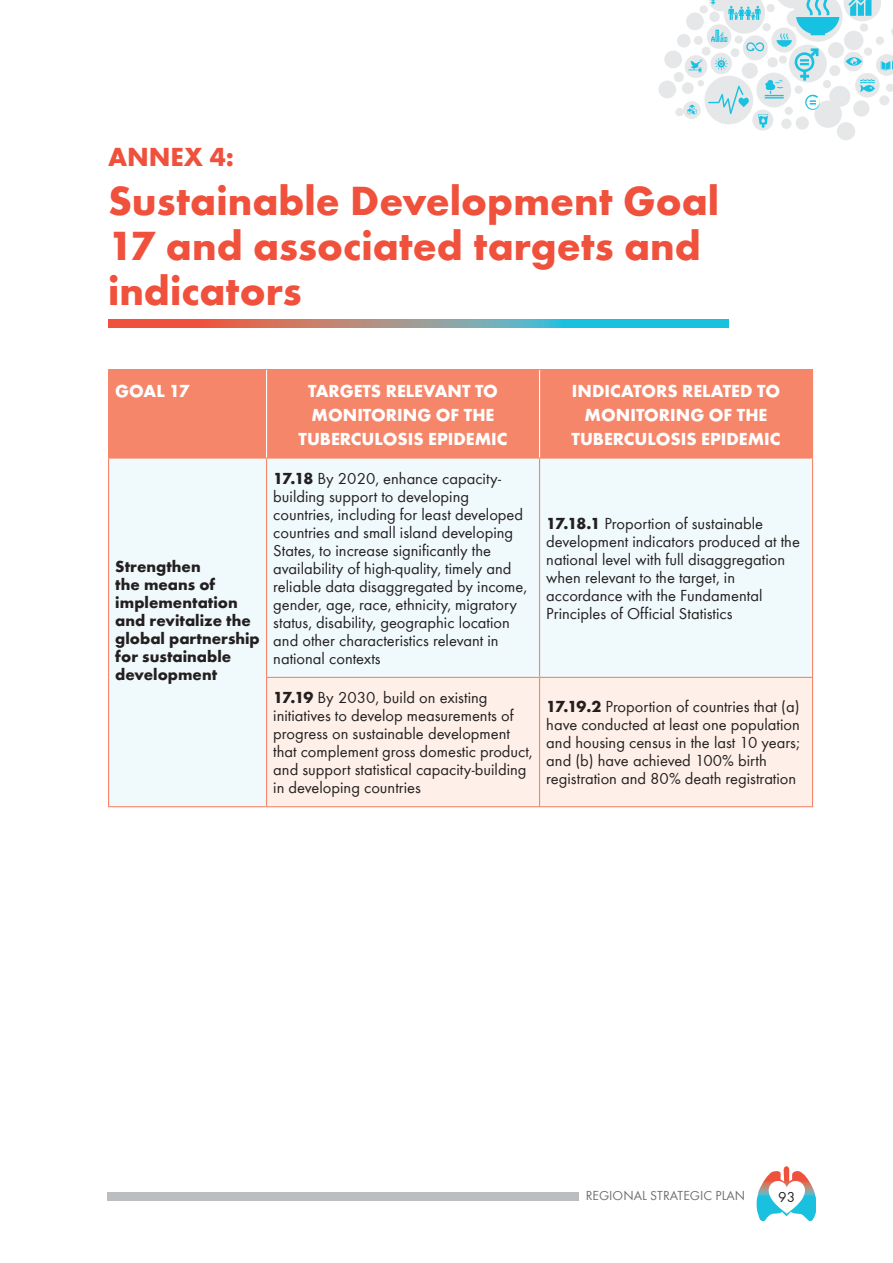
<style>
.page{position:relative;width:893px;height:1263px;background:#fff}
.page>*{position:absolute;margin:0;border:0;box-sizing:border-box;transform-origin:0 0}
.t1{font:700 42px/45px "Futura TEE";color:#f0513c}
.t2{font:700 27px "Futura TEE";color:#f0513c}
.t3{font:700 18px/24px "Futura TEE";color:#fff;text-align:center}
.t4{font:16.5px/18px "Futura TEE";color:#231f20}
.t5{font:700 16.5px/18px "Futura TEE";color:#231f20}
.t6{font:15px "Futura TEE";color:#231f20}
.t7{font:13.5px "Futura TEE";color:#6d6e70}
.s1{font-weight:700}
</style>
<div class="page">
<div style="left:683px;top:101px;width:18px;height:18px;background:#e6e7e8;border-radius:50%"></div>
<div style="left:658px;top:80px;width:18px;height:18px;background:#e6e7e8;border-radius:50%"></div>
<div style="left:664px;top:50px;width:18px;height:18px;background:#e6e7e8;border-radius:50%"></div>
<div style="left:686px;top:12px;width:18px;height:18px;background:#e6e7e8;border-radius:50%"></div>
<div style="left:837px;top:122px;width:18px;height:19px;background:#e6e7e8;border-radius:50%"></div>
<svg style="left:752px;top:109px;width:22px;height:22px"></svg>
<div style="left:677px;top:34px;width:14px;height:14px;background:#e6e7e8;border-radius:50%"></div>
<div style="left:682px;top:82px;width:12px;height:12px;background:#e6e7e8;border-radius:50%"></div>
<div style="left:674px;top:72px;width:10px;height:10px;background:#e6e7e8;border-radius:50%"></div>
<div style="left:675px;top:108px;width:9px;height:8px;background:#e6e7e8;border-radius:50%"></div>
<div style="left:781px;top:118px;width:11px;height:11px;background:#e6e7e8;border-radius:50%"></div>
<svg style="left:684px;top:55px;width:24px;height:23px"></svg>
<svg style="left:687px;top:0;width:206px;height:128px"></svg>
<svg style="left:756px;top:1166px;width:60px;height:55px"></svg>
<div style="left:107px;top:1192px;width:472px;height:8px;background:#bbbdc0"></div>
<div style="left:109px;top:370px;width:703px;height:87px;background:#f5866a"></div>
<div style="left:109px;top:459px;width:703px;height:347px;background:#f0f9fb"></div>
<div style="left:267px;top:678px;width:545px;height:128px;background:#fef0e8"></div>
<hr style="left:108px;top:806px;width:159px;height:1px;background:#f5866a">
<hr style="left:108px;top:369px;width:159px;height:1px;background:#f5866a">
<hr style="left:108px;top:370px;width:1px;height:87px;background:#f5866a">
<hr style="left:267px;top:369px;width:546px;height:1px;background:#f5866a">
<hr style="left:812px;top:370px;width:1px;height:87px;background:#f5866a">
<hr style="left:108px;top:457px;width:159px;height:2px;background:#f5866a">
<hr style="left:108px;top:459px;width:1px;height:218px;background:#f5866a">
<hr style="left:267px;top:457px;width:272px;height:2px;background:#f5866a">
<hr style="left:266px;top:459px;width:1px;height:218px;background:#f5866a">
<hr style="left:539px;top:457px;width:274px;height:2px;background:#f5866a">
<hr style="left:539px;top:459px;width:1px;height:218px;background:#f5866a">
<hr style="left:812px;top:459px;width:1px;height:218px;background:#f5866a">
<hr style="left:108px;top:677px;width:1px;height:129px;background:#f5866a">
<hr style="left:266px;top:677px;width:273px;height:1px;background:#f5866a">
<hr style="left:266px;top:678px;width:1px;height:128px;background:#f5866a">
<hr style="left:539px;top:677px;width:274px;height:1px;background:#f5866a">
<hr style="left:539px;top:678px;width:1px;height:128px;background:#f5866a">
<hr style="left:812px;top:678px;width:1px;height:128px;background:#f5866a">
<hr style="left:267px;top:806px;width:546px;height:1px;background:#f5866a">
<hr style="left:266px;top:370px;width:1px;height:87px;background:#fff">
<hr style="left:539px;top:370px;width:1px;height:87px;background:#fff">
<svg style="left:108px;top:320px;width:621px;height:8px;background:#8b9394"></svg>
<h2 class="t2" style="left:108px;top:140px;width:128px">ANNEX 4:</h2>
<h1 class="t1" style="left:108px;top:178px;width:613px">Sustainable Development Goal<br>17 and associated targets and indicators</h1>
<p class="t3" style="left:115px;top:378px;width:76px">GOAL 17</p>
<p class="t3" style="left:298px;top:378px;width:210px">TARGETS RELEVANT TO<br>MONITORING OF THE<br>TUBERCULOSIS EPIDEMIC</p>
<p class="t3" style="left:571px;top:378px;width:210px">INDICATORS RELATED TO<br>MONITORING OF THE<br>TUBERCULOSIS EPIDEMIC</p>
<p class="t5" style="left:115px;top:557px;width:146px">Strengthen<br>the means of implementation and revitalize the global partnership for sustainable development</p>
<p class="t4" style="left:273px;top:469px;width:255px"><span class="s1">17.18</span> By 2020, enhance capacity&shy;building support to developing countries, including for least developed countries and small island developing States, to increase significantly the availability of high-quality, timely and reliable data disaggregated by income, gender, age, race, ethnicity, migratory status, disability, geographic location and other characteristics relevant in national contexts</p>
<p class="t4" style="left:546px;top:514px;width:255px"><span class="s1">17.18.1</span> Proportion of sustainable development indicators produced at the national level with full disaggregation when relevant to the target, in accordance with the Fundamental Principles of Official Statistics</p>
<p class="t4" style="left:273px;top:688px;width:261px"><span class="s1">17.19</span> By 2030, build on existing initiatives to develop measurements of progress on sustainable development that complement gross domestic product, and support statistical capacity-building in developing countries</p>
<p class="t4" style="left:546px;top:697px;width:255px"><span class="s1">17.19.2</span> Proportion of countries that (a) have conducted at least one population and housing census in the last 10 years; and (b) have achieved 100% birth registration and 80% death registration</p>
<p class="t7" style="left:586px;top:1187px;width:161px">REGIONAL STRATEGIC PLAN</p>
<p class="t6" style="left:778px;top:1188px;width:19px">93</p>
</div>
